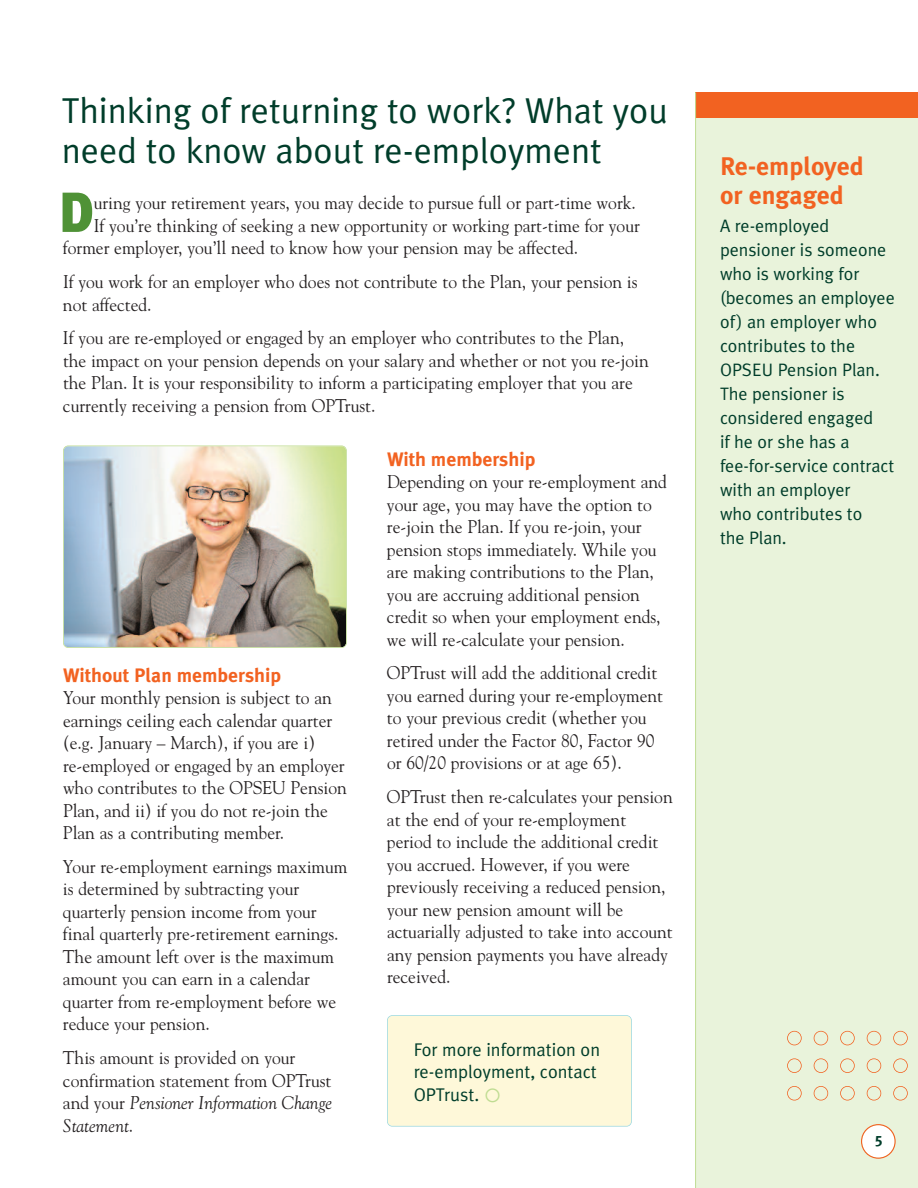
<style>
.page{position:relative;width:918px;height:1188px;background:#fff}
.page>*{position:absolute;margin:0;border:0;box-sizing:border-box;transform-origin:0 0}
.t1{font:900 56.4px "Meta Plus";color:#4f9236}
.t2{font:36px/40.5px "Meta Plus Normal";color:#003d2a}
.t3{font:700 25.5px/28.5px "Meta Plus";color:#f26221}
.t4{font:700 19.5px "Meta Plus";color:#f26221}
.t5{font:18.3px/22.5px "Goudy";color:#231f20;scale:.95 1}
.t6{font:18.3px/22.5px "Meta Plus Normal";color:#003d2a}
.t7{font:18px/24px "Meta Plus Normal";color:#003d2a}
.t8{font:15px "Meta Plus Bold Caps";color:#003d2a}
.s1{font-style:italic}
</style>
<div class="page">
<div style="left:697px;top:99px;width:221px;height:1089px;background:#e9f3db"></div>
<div style="left:696px;top:92px;width:222px;height:26px;background:#f26221"></div>
<hr style="left:695px;top:92px;width:1px;height:1096px;background:#bfdc92">
<svg style="left:861px;top:1124px;width:35px;height:35px"></svg>
<div style="left:787px;top:1031px;width:15px;height:14px;border:2px solid #f26221;border-radius:50%"></div>
<div style="left:814px;top:1031px;width:14px;height:14px;border:2px solid #f26221;border-radius:50%"></div>
<div style="left:840px;top:1031px;width:15px;height:14px;border:2px solid #f26221;border-radius:50%"></div>
<div style="left:867px;top:1031px;width:14px;height:14px;border:2px solid #f26221;border-radius:50%"></div>
<div style="left:893px;top:1031px;width:15px;height:14px;border:2px solid #f26221;border-radius:50%"></div>
<div style="left:787px;top:1058px;width:15px;height:15px;border:2px solid #f26221;border-radius:50%"></div>
<div style="left:814px;top:1058px;width:14px;height:15px;border:2px solid #f26221;border-radius:50%"></div>
<div style="left:840px;top:1058px;width:15px;height:15px;border:2px solid #f26221;border-radius:50%"></div>
<div style="left:867px;top:1058px;width:14px;height:15px;border:2px solid #f26221;border-radius:50%"></div>
<div style="left:893px;top:1058px;width:15px;height:15px;border:2px solid #f26221;border-radius:50%"></div>
<div style="left:787px;top:1086px;width:15px;height:15px;border:2px solid #f26221;border-radius:50%"></div>
<div style="left:814px;top:1086px;width:14px;height:15px;border:2px solid #f26221;border-radius:50%"></div>
<div style="left:840px;top:1086px;width:15px;height:15px;border:2px solid #f26221;border-radius:50%"></div>
<div style="left:867px;top:1086px;width:14px;height:15px;border:2px solid #f26221;border-radius:50%"></div>
<div style="left:893px;top:1086px;width:15px;height:15px;border:2px solid #f26221;border-radius:50%"></div>
<div style="left:388px;top:1016px;width:243px;height:110px;background:#fef8d9;border-radius:4px"></div>
<div style="left:387px;top:1015px;width:245px;height:112px;border:2px solid #9cd8dc;border-radius:5px"></div>
<img style="left:64px;top:446px;width:282px;height:201px;border-radius:4px">
<div style="left:63px;top:446px;width:284px;height:202px;border:2px solid #bfdc92;border-radius:5px"></div>
<h2 class="t2" style="left:62px;top:90px;width:608px">Thinking of returning to work? What you need to know about re-employment</h2>
<h1 class="t1" style="left:58px;top:179px;width:37px">D</h1>
<p class="t5" style="left:94px;top:192px;width:572px">uring your retirement years, you may decide to pursue full or part-time work.</p>
<p class="t5" style="left:94px;top:214px;width:576px">If you’re thinking of seeking a new opportunity or working part-time for your</p>
<p class="t5" style="left:63px;top:237px;width:544px">former employer, you’ll need to know how your pension may be affected.</p>
<p class="t5" style="left:63px;top:271px;width:606px">If you work for an employer who does not contribute to the Plan, your pension is not affected.</p>
<p class="t5" style="left:63px;top:327px;width:618px">If you are re-employed or engaged by an employer who contributes to the Plan, the impact on your pension depends on your salary and whether or not you re-join the Plan. It is your responsibility to inform a participating employer that you are currently receiving a pension from OPTrust.</p>
<p class="t4" style="left:63px;top:663px;width:220px">Without Plan membership</p>
<p class="t5" style="left:63px;top:686px;width:300px">Your monthly pension is subject to an earnings ceiling each calendar quarter (e.g. January – March), if you are i) re-employed or engaged by an employer who contributes to the OPSEU Pension Plan, and ii) if you do not re-join the Plan as a contributing member.</p>
<p class="t5" style="left:63px;top:855px;width:301px">Your re-employment earnings maximum is determined by subtracting your quarterly pension income from your final quarterly pre-retirement earnings.<br>The amount left over is the maximum amount you can earn in a calendar quarter from re-employment before we reduce your pension.</p>
<p class="t5" style="left:63px;top:1046px;width:285px">This amount is provided on your confirmation statement from OPTrust and your <span class="s1">Pensioner Information Change<br>Statement</span>.</p>
<p class="t4" style="left:387px;top:448px;width:150px">With membership</p>
<p class="t5" style="left:387px;top:471px;width:296px">Depending on your re-employment and your age, you may have the option to re-join the Plan. If you re-join, your pension stops immediately. While you are making contributions to the Plan, you are accruing additional pension credit so when your employment ends, we will re-calculate your pension.</p>
<p class="t5" style="left:387px;top:662px;width:292px">OPTrust will add the additional credit you earned during your re-employment to your previous credit (whether you retired under the Factor 80, Factor 90 or 60/20 provisions or at age 65).</p>
<p class="t5" style="left:387px;top:786px;width:302px">OPTrust then re-calculates your pension at the end of your re-employment period to include the additional credit you accrued. However, if you were previously receiving a reduced pension, your new pension amount will be actuarially adjusted to take into account any pension payments you have already received.</p>
<p class="t6" style="left:414px;top:1038px;width:188px">For more information on re-employment, contact<br>OPTrust.</p>
<h3 class="t3" style="left:720px;top:152px;width:145px">Re-employed or engaged</h3>
<p class="t7" style="left:720px;top:214px;width:176px">A re-employed pensioner is someone who is working for (becomes an employee of) an employer who contributes to the<br>OPSEU Pension Plan.<br>The pensioner is considered engaged<br>if he or she has a fee-for-service contract with an employer<br>who contributes to<br>the Plan.</p>
<p class="t8" style="left:875px;top:1132px;width:10px">5</p>
</div>
